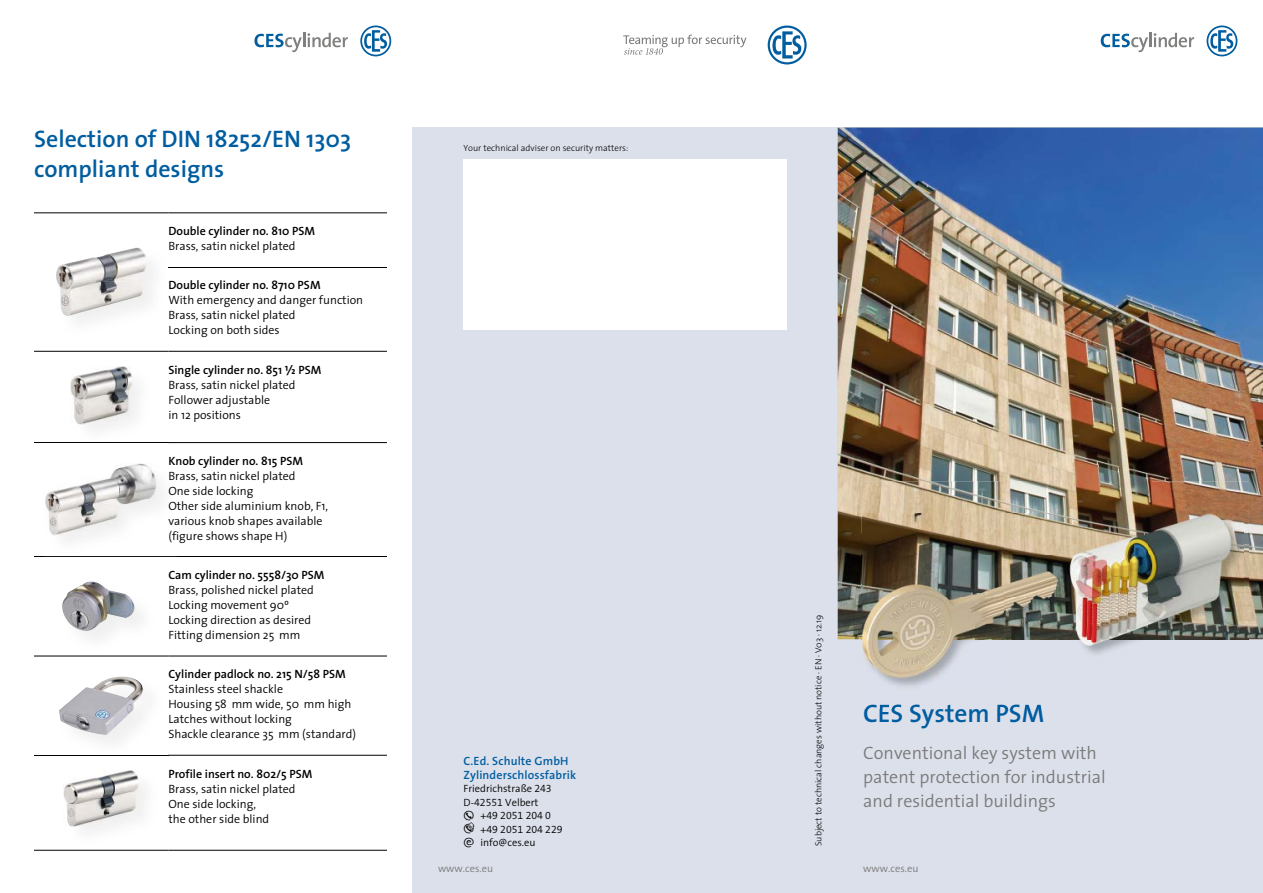
<style>
.page{position:relative;width:1263px;height:893px;background:#fff}
.page>*{position:absolute;margin:0;border:0;box-sizing:border-box;transform-origin:0 0}
.t1{font:600 25.5px "The Sans";color:#005da0}
.t2{font:600 24px/30px "The Sans";color:#005da0}
.t3{font:300 18px/24px "The Sans";color:#7b7b7a}
.t4{font:300 12px/15px "The Sans";color:#000}
.t5{font:600 12px "The Sans";color:#000}
.t6{font:600 12px/13.5px "The Sans";letter-spacing:.01em;color:#005da0}
.t7{font:300 10.5px/13.5px "The Sans";color:#000}
.t8{font:10.5px/13.5px "The Sans Semi Light Expert";color:#000}
.t9{font:300 10.5px "The Sans";color:#7b7b7a}
.t10{font:300 9px "The Sans";color:#000}
.s1{font-weight:600}
.s2{font-family:"The Sans Semi Bold Expert";font-weight:400}
.s3{font-family:"The Sans Semi Light Expert";font-weight:400}
.s4{font-family:"Seria Sans Regular Expert";font-size:13.5px}
.s5{font-family:"The Sans";font-weight:300}
.s6{font-family:"Seria Sans Regular Expert";font-weight:400;font-size:13.5px}
</style>
<div class="page">
<div style="left:412px;top:128px;width:426px;height:765px;background:#dce0eb"></div>
<div style="left:838px;top:638px;width:425px;height:255px;background:#dce0eb"></div>
<img style="left:838px;top:128px;width:425px;height:511px">
<img style="left:861px;top:639px;width:40px;height:66px">
<img style="left:914px;top:704px;width:127px;height:1px">
<img style="left:861px;top:481px;width:145px;height:53px">
<img style="left:1006px;top:481px;width:145px;height:33px">
<img style="left:1151px;top:481px;width:97px;height:53px">
<img style="left:861px;top:534px;width:1px;height:105px">
<img style="left:1243px;top:534px;width:5px;height:105px">
<img style="left:866px;top:705px;width:175px;height:3px">
<img style="left:862px;top:514px;width:381px;height:176px">
<svg style="left:768px;top:26px;width:39px;height:38px"></svg>
<svg style="left:623px;top:35px;width:123px;height:20px"></svg>
<div style="left:463px;top:159px;width:324px;height:171px;background:#fff"></div>
<svg style="left:1101px;top:33px;width:93px;height:19px"></svg>
<svg style="left:1206px;top:26px;width:31px;height:30px"></svg>
<svg style="left:254px;top:33px;width:94px;height:19px"></svg>
<svg style="left:360px;top:26px;width:31px;height:30px"></svg>
<hr style="left:34px;top:213px;width:134px;height:1px;background:#000">
<hr style="left:168px;top:213px;width:219px;height:1px;background:#000">
<hr style="left:168px;top:267px;width:219px;height:1px;background:#000">
<hr style="left:34px;top:351px;width:134px;height:1px;background:#000">
<hr style="left:168px;top:351px;width:219px;height:1px;background:#000">
<hr style="left:34px;top:442px;width:134px;height:1px;background:#000">
<hr style="left:168px;top:442px;width:219px;height:1px;background:#000">
<hr style="left:34px;top:557px;width:134px;height:1px;background:#000">
<hr style="left:168px;top:557px;width:219px;height:1px;background:#000">
<hr style="left:34px;top:656px;width:134px;height:1px;background:#000">
<hr style="left:168px;top:656px;width:219px;height:1px;background:#000">
<hr style="left:34px;top:755px;width:134px;height:1px;background:#000">
<hr style="left:168px;top:755px;width:219px;height:1px;background:#000">
<hr style="left:34px;top:850px;width:134px;height:1px;background:#000">
<hr style="left:168px;top:850px;width:219px;height:1px;background:#000">
<img style="left:56px;top:247px;width:90px;height:35px">
<img style="left:57px;top:282px;width:86px;height:34px">
<img style="left:70px;top:366px;width:62px;height:58px">
<img style="left:45px;top:464px;width:112px;height:71px">
<img style="left:62px;top:581px;width:73px;height:51px">
<img style="left:59px;top:677px;width:84px;height:58px">
<img style="left:64px;top:770px;width:75px;height:56px">
<h2 class="t2" style="left:34px;top:123px;width:319px">Selection of DIN 18252/EN 1303 compliant designs</h2>
<p class="t5" style="left:168px;top:221px;width:148px">Double cylinder no. 810 PSM</p>
<p class="t4" style="left:168px;top:238px;width:129px">Brass, satin nickel plated</p>
<p class="t5" style="left:168px;top:275px;width:154px">Double cylinder no. 8710 PSM</p>
<p class="t4" style="left:168px;top:292px;width:196px">With emergency and danger function<br>Brass, satin nickel plated<br>Locking on both sides</p>
<p class="t4" style="left:168px;top:362px;width:155px"><span class="s1">Single cylinder no. 851</span> <span class="s2">V</span> <span class="s1">PSM<br></span>Brass, satin nickel plated<br>Follower adjustable<br>in 12 positions</p>
<p class="t5" style="left:168px;top:451px;width:136px">Knob cylinder no. 815 PSM</p>
<p class="t4" style="left:168px;top:468px;width:161px">Brass, satin nickel plated<br>One side locking<br>Other side aluminium knob, F1, various knob shapes available (figure shows shape H)</p>
<p class="t5" style="left:168px;top:565px;width:158px">Cam cylinder no. 5558/30 PSM</p>
<p class="t4" style="left:168px;top:582px;width:147px">Brass, polished nickel plated<br>Locking movement 90º<br>Locking direction as desired<br>Fitting dimension 25 mm</p>
<p class="t5" style="left:168px;top:664px;width:179px">Cylinder padlock no. 215 N/58 PSM</p>
<p class="t4" style="left:168px;top:681px;width:189px">Stainless steel shackle<br>Housing 58 mm wide, 50 mm high<br>Latches without locking<br>Shackle clearance 35 mm (standard)</p>
<p class="t5" style="left:168px;top:763px;width:146px">Profile insert no. 802/5 PSM</p>
<p class="t4" style="left:168px;top:781px;width:129px">Brass, satin nickel plated<br>One side locking,<br>the other side blind</p>
<p class="t10" style="left:463px;top:140px;width:166px">Your technical adviser on security matters:</p>
<p class="t6" style="left:463px;top:754px;width:114px">C.Ed. Schulte GmbH<br>Zylinderschlossfabrik</p>
<p class="t7" style="left:463px;top:782px;width:90px">Friedrichstraße <span class="s3">243<br></span>D-<span class="s3">42551</span> Velbert</p>
<p class="t8" style="left:463px;top:809px;width:101px"><span class="s4">f</span> <span class="s5">+</span>49 2051 204 0 <span class="s4">h</span> <span class="s5">+</span>49 2051 204 229</p>
<p class="t7" style="left:463px;top:836px;width:74px"><span class="s6">e</span> info@ces.eu</p>
<p class="t9" style="left:438px;top:860px;width:57px">www.ces.eu</p>
<p class="t10" style="left:811px;top:846px;width:233px;rotate:-90deg">Subject to technical changes without notice · EN · V03 · 12.19</p>
<h1 class="t1" style="left:863px;top:692px;width:183px">CES System PSM</h1>
<h3 class="t3" style="left:863px;top:740px;width:244px">Conventional key system with patent protection for industrial and residential buildings</h3>
<p class="t9" style="left:863px;top:860px;width:57px">www.ces.eu</p>
</div>
